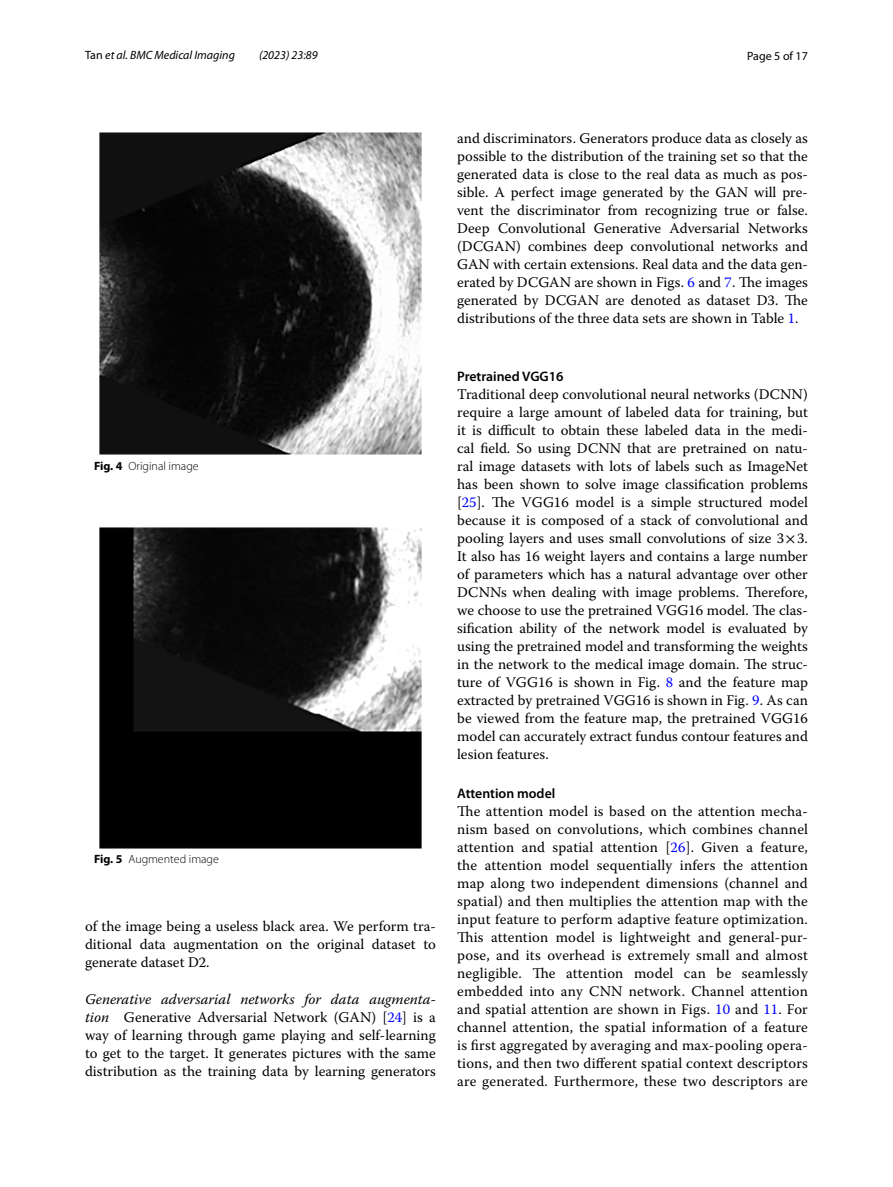
<style>
.page{position:relative;width:893px;height:1187px;background:#fff}
.page>*{position:absolute;margin:0;border:0;box-sizing:border-box;transform-origin:0 0}
.t1{font:14.7px/18px "Warnock Pro";color:#000;text-align:justify}
.t2{font:14.7px "Warnock Pro It 5";color:#000}
.t3{font:600 13.8px "Myriad Pro";color:#000}
.t4{font:300 12px "Myriad Pro";color:#000}
.t5{font:italic 12px "Myriad Pro";color:#000}
.t6{font:12px "Myriad Pro";color:#000}
.s1{font-style:normal}
.s2{font-weight:700}
.s3{font-family:"Warnock Pro It 5"}
.s4{color:#00f}
.s5{font-family:"STIX"}
</style>
<div class="page">
<img style="left:100px;top:133px;width:321px;height:322px">
<img style="left:100px;top:527px;width:321px;height:321px">
<p class="t5" style="left:85px;top:48px;width:151px"><span class="s1">Tan</span> et al. BMC Medical Imaging</p>
<p class="t5" style="left:259px;top:48px;width:60px">(2023) 23:89</p>
<p class="t6" style="left:747px;top:48px;width:62px">Page 5 of 17</p>
<p class="t4" style="left:94px;top:459px;width:106px"><span class="s2">Fig. 4</span> Original image</p>
<p class="t4" style="left:94px;top:852px;width:126px"><span class="s2">Fig. 5</span> Augmented image</p>
<p class="t1" style="left:85px;top:916px;width:352px">of the image being a useless black area. We perform tra&shy;ditional data augmentation on the original dataset to generate dataset D2.</p>
<p class="t2" style="left:85px;top:989px;width:352px">Generative adversarial networks for data augmenta-</p>
<p class="t1" style="left:85px;top:1007px;width:352px"><span class="s3">tion</span> Generative Adversarial Network (GAN) [<span class="s4">24</span>] is a way of learning through game playing and self-learning to get to the target. It generates pictures with the same distribution as the training data by learning generators</p>
<p class="t1" style="left:457px;top:128px;width:352px">and discriminators. Generators produce data as closely as possible to the distribution of the training set so that the generated data is close to the real data as much as pos&shy;sible. A perfect image generated by the GAN will pre&shy;vent the discriminator from recognizing true or false.<br>Deep Convolutional Generative Adversarial Networks (DCGAN) combines deep convolutional networks and GAN with certain extensions. Real data and the data gen&shy;erated by DCGAN are shown in Figs. <span class="s4">6</span> and <span class="s4">7</span>. The images generated by DCGAN are denoted as dataset D3. The distributions of the three data sets are shown in Table <span class="s4">1</span>.</p>
<p class="t3" style="left:457px;top:367px;width:108px">Pretrained VGG16</p>
<p class="t1" style="left:457px;top:384px;width:352px">Traditional deep convolutional neural networks (DCNN) require a large amount of labeled data for training, but it is difficult to obtain these labeled data in the medi&shy;cal field. So using DCNN that are pretrained on natu&shy;ral image datasets with lots of labels such as ImageNet has been shown to solve image classification problems [<span class="s4">25</span>]. The VGG16 model is a simple structured model because it is composed of a stack of convolutional and pooling layers and uses small convolutions of size 3<span class="s5">×</span>3.<br>It also has 16 weight layers and contains a large number of parameters which has a natural advantage over other DCNNs when dealing with image problems. Therefore, we choose to use the pretrained VGG16 model. The clas&shy;sification ability of the network model is evaluated by using the pretrained model and transforming the weights in the network to the medical image domain. The struc&shy;ture of VGG16 is shown in Fig. <span class="s4">8</span> and the feature map extracted by pretrained VGG16 is shown in Fig. <span class="s4">9</span>. As can be viewed from the feature map, the pretrained VGG16 model can accurately extract fundus contour features and lesion features.</p>
<p class="t3" style="left:457px;top:784px;width:100px">Attention model</p>
<p class="t1" style="left:457px;top:802px;width:352px">The attention model is based on the attention mecha&shy;nism based on convolutions, which combines channel attention and spatial attention [<span class="s4">26</span>]. Given a feature, the attention model sequentially infers the attention map along two independent dimensions (channel and spatial) and then multiplies the attention map with the input feature to perform adaptive feature optimization.<br>This attention model is lightweight and general-pur&shy;pose, and its overhead is extremely small and almost negligible. The attention model can be seamlessly embedded into any CNN network. Channel attention and spatial attention are shown in Figs. <span class="s4">10</span> and <span class="s4">11</span>. For channel attention, the spatial information of a feature is first aggregated by averaging and max-pooling opera&shy;tions, and then two different spatial context descriptors are generated. Furthermore, these two descriptors are</p>
</div>
